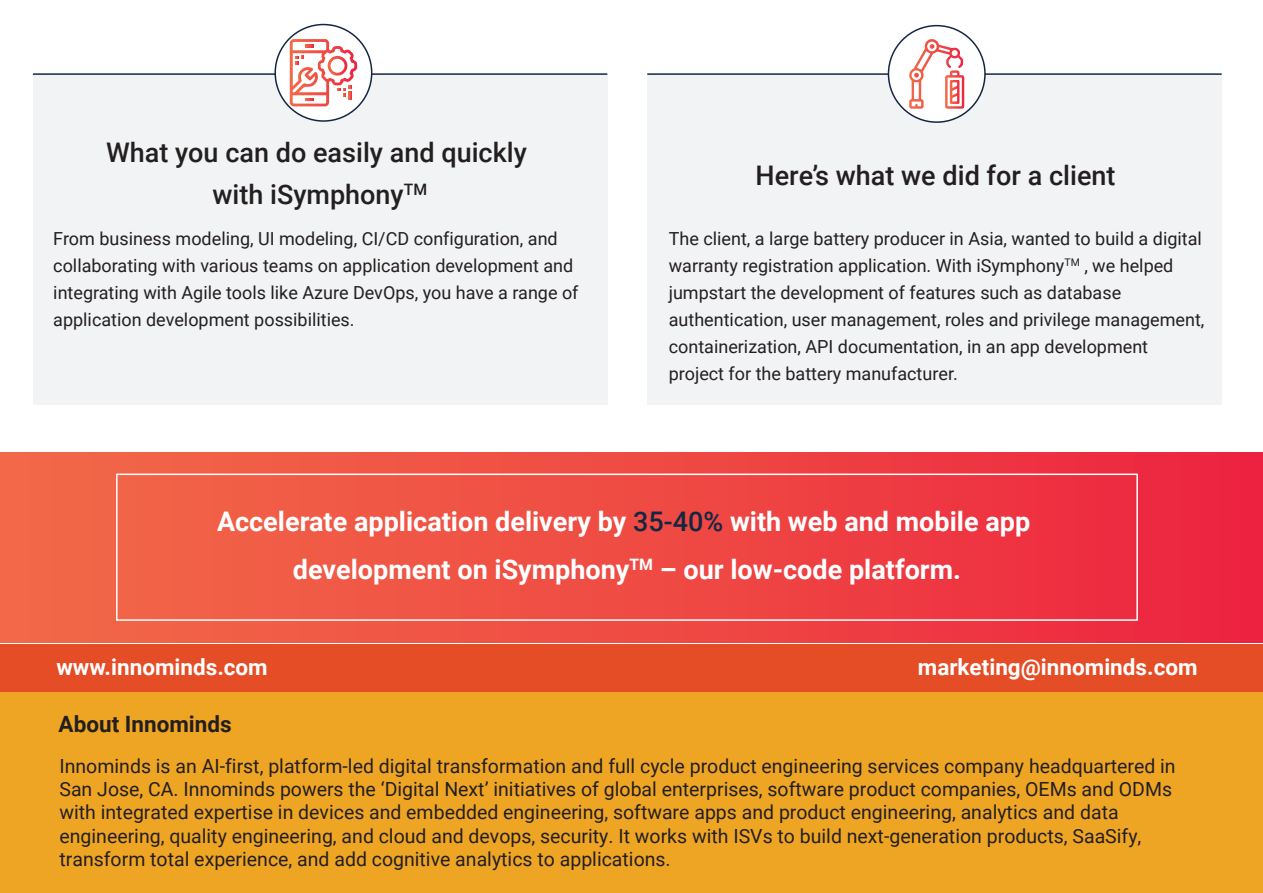
<style>
.page{position:relative;width:1263px;height:893px;background:#fff}
.page>*{position:absolute;margin:0;border:0;box-sizing:border-box;transform-origin:0 0}
.t1{font:700 27px/48px "Roboto";color:#fff;text-align:center}
.t2{font:500 27px/42px "Roboto";color:#231f20;text-align:center}
.t3{font:700 22.5px "Roboto";color:#fff}
.t4{font:700 22.5px "Roboto";color:#231f20}
.t5{font:19.5px/23.4px "Roboto";color:#231f20}
.t6{font:18px/27px "Roboto";color:#231f20}
.s1{font-weight:500;color:#142742}
</style>
<div class="page">
<div style="left:33px;top:74px;width:574px;height:330px;background:#f2f3f4"></div>
<div style="left:647px;top:74px;width:575px;height:330px;background:#f2f3f4"></div>
<div style="left:0;top:644px;width:1263px;height:49px;background:#e44d25"></div>
<div style="left:0;top:693px;width:1263px;height:200px;background:#efa524"></div>
<div style="left:0;top:452px;width:1263px;height:190px;background:linear-gradient(to right,#f26c48,#ed2540)"></div>
<div style="left:116px;top:474px;width:1022px;height:147px;border:2px solid #fff"></div>
<hr style="left:33px;top:73px;width:574px;height:2px;background:#142742">
<div style="left:275px;top:25px;width:97px;height:96px;background:#fff;border-radius:50%"></div>
<div style="left:274px;top:24px;width:98px;height:98px;border:2px solid #142742;border-radius:50%"></div>
<hr style="left:647px;top:73px;width:575px;height:2px;background:#142742">
<div style="left:888px;top:26px;width:97px;height:96px;background:#fff;border-radius:50%"></div>
<div style="left:888px;top:25px;width:98px;height:98px;border:2px solid #142742;border-radius:50%"></div>
<svg style="left:290px;top:39px;width:67px;height:67px"></svg>
<svg style="left:909px;top:39px;width:55px;height:70px"></svg>
<h1 class="t2" style="left:106px;top:131px;width:422px">What you can do easily and quickly with iSymphony<sup>TM</sup></h1>
<p class="t6" style="left:53px;top:224px;width:527px">From business modeling, UI modeling, CI/CD configuration, and collaborating with various teams on application development and integrating with Agile tools like Azure DevOps, you have a range of application development possibilities.</p>
<h1 class="t2" style="left:756px;top:153px;width:361px">Here’s what we did for a client</h1>
<p class="t6" style="left:669px;top:224px;width:537px">The client, a large battery producer in Asia, wanted to build a digital warranty registration application. With iSymphony<sup>TM</sup> , we helped jumpstart the development of features such as database authentication, user management, roles and privilege management, containerization, API documentation, in an app development project for the battery manufacturer.</p>
<h1 class="t1" style="left:217px;top:496px;width:815px">Accelerate application delivery by <span class="s1">35-40%</span> with web and mobile app development on iSymphony<sup>TM</sup> – our low-code platform.</h1>
<p class="t3" style="left:56px;top:651px;width:213px">www.innominds.com</p>
<p class="t3" style="left:918px;top:651px;width:281px">marketing@innominds.com</p>
<p class="t4" style="left:59px;top:708px;width:175px">About Innominds</p>
<p class="t5" style="left:59px;top:753px;width:1118px">Innominds is an AI-first, platform-led digital transformation and full cycle product engineering services company headquartered in San Jose, CA. Innominds powers the ‘Digital Next’ initiatives of global enterprises, software product companies, OEMs and ODMs with integrated expertise in devices and embedded engineering, software apps and product engineering, analytics and data engineering, quality engineering, and cloud and devops, security. It works with ISVs to build next-generation products, SaaSify, transform total experience, and add cognitive analytics to applications.</p>
</div>
